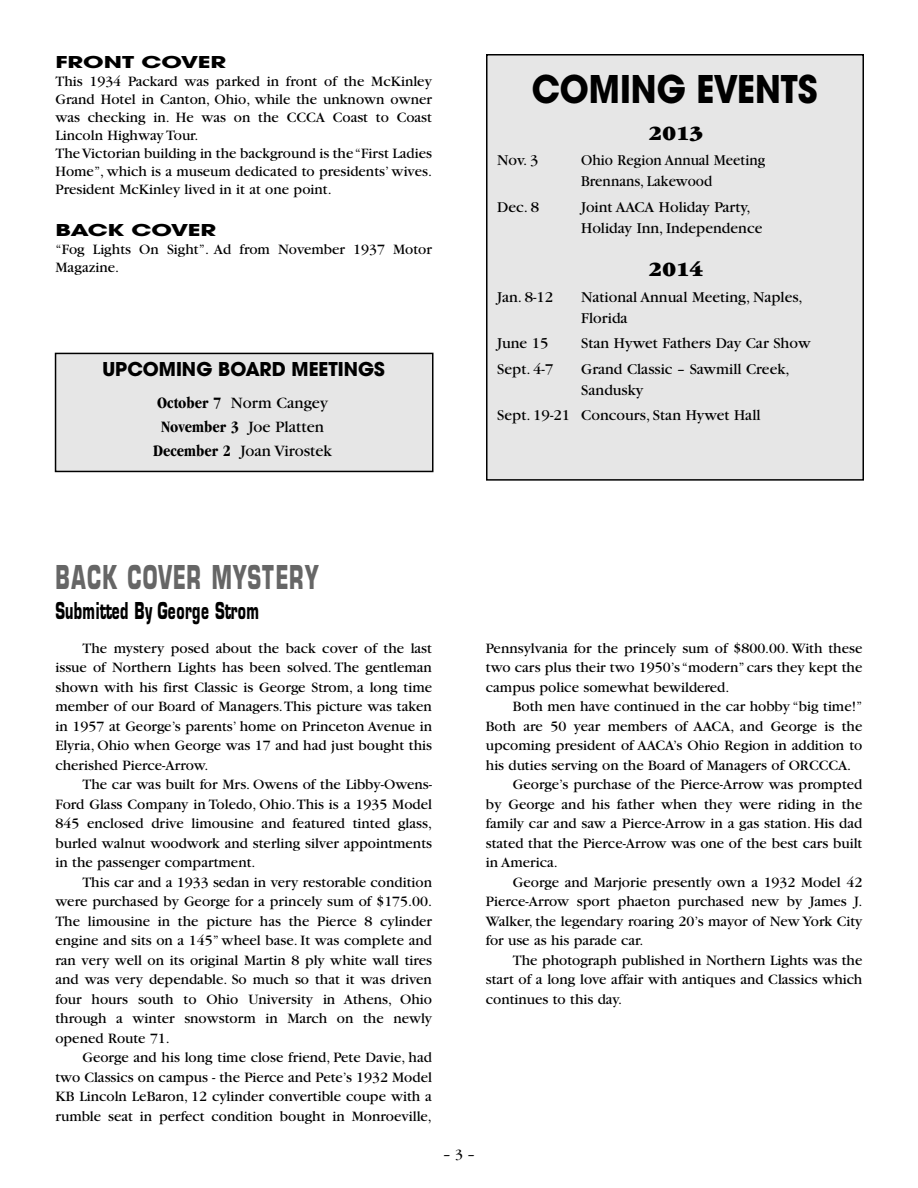
<style>
.page{position:relative;width:918px;height:1188px;background:#fff}
.page>*{position:absolute;margin:0;border:0;box-sizing:border-box;transform-origin:0 0}
.t1{font:700 42px "Avant Garde Gothic Itc T";color:#000;scale:.91 1}
.t2{font:36px "Eurostile Black DTC";letter-spacing:.045em;color:#666;scale:.6 1}
.t3{font:25.5px "Eurostile Black DTC";letter-spacing:.02em;color:#000;scale:.6 1}
.t4{font:700 21px "Avant Garde Gothic Itc T";color:#000}
.t5{font:900 21px "Garamond";color:#000}
.t6{font:700 18px "Avant Garde Gothic Itc T";color:#000;scale:1.5 1}
.t7{font:16.5px/24px "Garamond";color:#000;text-align:center}
.t8{font:15.75px/21px "Garamond";color:#000}
.t9{font:15.75px/21px "Garamond";color:#000;scale:.95 1}
.t10{font:15px/19.5px "Garamond";color:#000;text-align:justify}
.s1{font-weight:700;font-stretch:condensed}
</style>
<div class="page">
<div style="left:56px;top:353px;width:377px;height:118px;background:#e6e6e6"></div>
<div style="left:55px;top:353px;width:379px;height:119px;border:2px solid #000"></div>
<div style="left:487px;top:55px;width:376px;height:425px;background:#e6e6e6"></div>
<div style="left:486px;top:54px;width:378px;height:427px;border:2px solid #000"></div>
<p class="t6" style="left:56px;top:51px;width:115px">FRONT COVER</p>
<p class="t10" style="left:56px;top:73px;width:378px;line-height:18px;text-align:left">This 1934 Packard was parked in front of the McKinley Grand Hotel in Canton, Ohio, while the unknown owner was checking in. He was on the CCCA Coast to Coast Lincoln Highway Tour.<br>The Victorian building in the background is the “First Ladies Home”, which is a museum dedicated to presidents’ wives.<br>President McKinley lived in it at one point.</p>
<p class="t6" style="left:56px;top:219px;width:109px">BACK COVER</p>
<p class="t10" style="left:56px;top:241px;width:378px;line-height:18px">“Fog Lights On Sight”. Ad from November 1937 Motor<br>Magazine.</p>
<h3 class="t4" style="left:102px;top:357px;width:284px">UPCOMING BOARD MEETINGS</h3>
<p class="t7" style="left:153px;top:393px;width:181px"><span class="s1">October 7</span> Norm Cangey<br><span class="s1">November 3</span> Joe Platten<br><span class="s1">December 2</span> Joan Virostek</p>
<h1 class="t1" style="left:532px;top:64px;width:316px">COMING EVENTS</h1>
<h3 class="t5" style="left:649px;top:126px;width:56px">2013</h3>
<p class="t8" style="left:497px;top:151px;width:43px">Nov. 3</p>
<p class="t9" style="left:581px;top:151px;width:195px">Ohio Region Annual Meeting<br>Brennans, Lakewood</p>
<p class="t8" style="left:497px;top:198px;width:43px">Dec. 8</p>
<p class="t8" style="left:581px;top:198px;width:183px">Joint AACA Holiday Party,<br>Holiday Inn, Independence</p>
<h3 class="t5" style="left:649px;top:263px;width:56px">2014</h3>
<p class="t8" style="left:497px;top:288px;width:58px">Jan. 8-12</p>
<p class="t8" style="left:581px;top:288px;width:223px">National Annual Meeting, Naples,<br>Florida</p>
<p class="t8" style="left:497px;top:334px;width:53px">June 15</p>
<p class="t8" style="left:581px;top:334px;width:231px">Stan Hywet Fathers Day Car Show</p>
<p class="t8" style="left:497px;top:360px;width:58px">Sept. 4-7</p>
<p class="t8" style="left:581px;top:360px;width:210px">Grand Classic – Sawmill Creek,<br>Sandusky</p>
<p class="t8" style="left:497px;top:406px;width:265px">Sept. 19-21 Concours, Stan Hywet Hall</p>
<h2 class="t2" style="left:56px;top:555px;width:441px">BACK COVER MYSTERY</h2>
<h3 class="t3" style="left:56px;top:595px;width:341px">Submitted By George Strom</h3>
<p class="t10" style="left:56px;top:640px;width:378px;text-indent:27px">The mystery posed about the back cover of the last issue of Northern Lights has been solved. The gentleman shown with his first Classic is George Strom, a long time member of our Board of Managers. This picture was taken in 1957 at George’s parents’ home on Princeton Avenue in Elyria, Ohio when George was 17 and had just bought this cherished Pierce-Arrow.</p>
<p class="t10" style="left:55px;top:776px;width:378px;text-indent:27px">The car was built for Mrs. Owens of the Libby-Owens-Ford Glass Company in Toledo, Ohio. This is a 1935 Model 845 enclosed drive limousine and featured tinted glass, burled walnut woodwork and sterling silver appointments in the passenger compartment.</p>
<p class="t10" style="left:55px;top:874px;width:378px;text-indent:27px">This car and a 1933 sedan in very restorable condition were purchased by George for a princely sum of $175.00.<br>The limousine in the picture has the Pierce 8 cylinder engine and sits on a 145” wheel base. It was complete and ran very well on its original Martin 8 ply white wall tires and was very dependable. So much so that it was driven four hours south to Ohio University in Athens, Ohio through a winter snowstorm in March on the newly opened Route 71.</p>
<p class="t10" style="left:55px;top:1049px;width:378px;text-indent:27px">George and his long time close friend, Pete Davie, had two Classics on campus - the Pierce and Pete’s 1932 Model KB Lincoln LeBaron, 12 cylinder convertible coupe with a rumble seat in perfect condition bought in Monroeville,</p>
<p class="t10" style="left:486px;top:640px;width:378px">Pennsylvania for the princely sum of $800.00. With these two cars plus their two 1950’s “modern” cars they kept the campus police somewhat bewildered.</p>
<p class="t10" style="left:513px;top:698px;width:351px">Both men have continued in the car hobby “big time!”</p>
<p class="t10" style="left:486px;top:718px;width:378px">Both are 50 year members of AACA, and George is the</p>
<p class="t10" style="left:486px;top:737px;width:378px">upcoming president of AACA’s Ohio Region in addition to</p>
<p class="t10" style="left:486px;top:757px;width:367px">his duties serving on the Board of Managers of ORCCCA.</p>
<p class="t10" style="left:513px;top:776px;width:351px">George’s purchase of the Pierce-Arrow was prompted</p>
<p class="t10" style="left:486px;top:796px;width:378px">by George and his father when they were riding in the</p>
<p class="t10" style="left:486px;top:815px;width:378px">family car and saw a Pierce-Arrow in a gas station. His dad</p>
<p class="t10" style="left:486px;top:835px;width:378px">stated that the Pierce-Arrow was one of the best cars built</p>
<p class="t10" style="left:486px;top:854px;width:73px">in America.</p>
<p class="t10" style="left:513px;top:874px;width:351px">George and Marjorie presently own a 1932 Model 42</p>
<p class="t10" style="left:486px;top:893px;width:378px">Pierce-Arrow sport phaeton purchased new by James J.</p>
<p class="t10" style="left:486px;top:913px;width:378px">Walker, the legendary roaring 20’s mayor of New York City</p>
<p class="t10" style="left:486px;top:932px;width:159px">for use as his parade car.</p>
<p class="t10" style="left:513px;top:952px;width:351px">The photograph published in Northern Lights was the</p>
<p class="t10" style="left:486px;top:971px;width:378px">start of a long love affair with antiques and Classics which</p>
<p class="t10" style="left:486px;top:991px;width:138px">continues to this day.</p>
<p class="t10" style="left:443px;top:1146px;width:33px">– 3 –</p>
</div>
